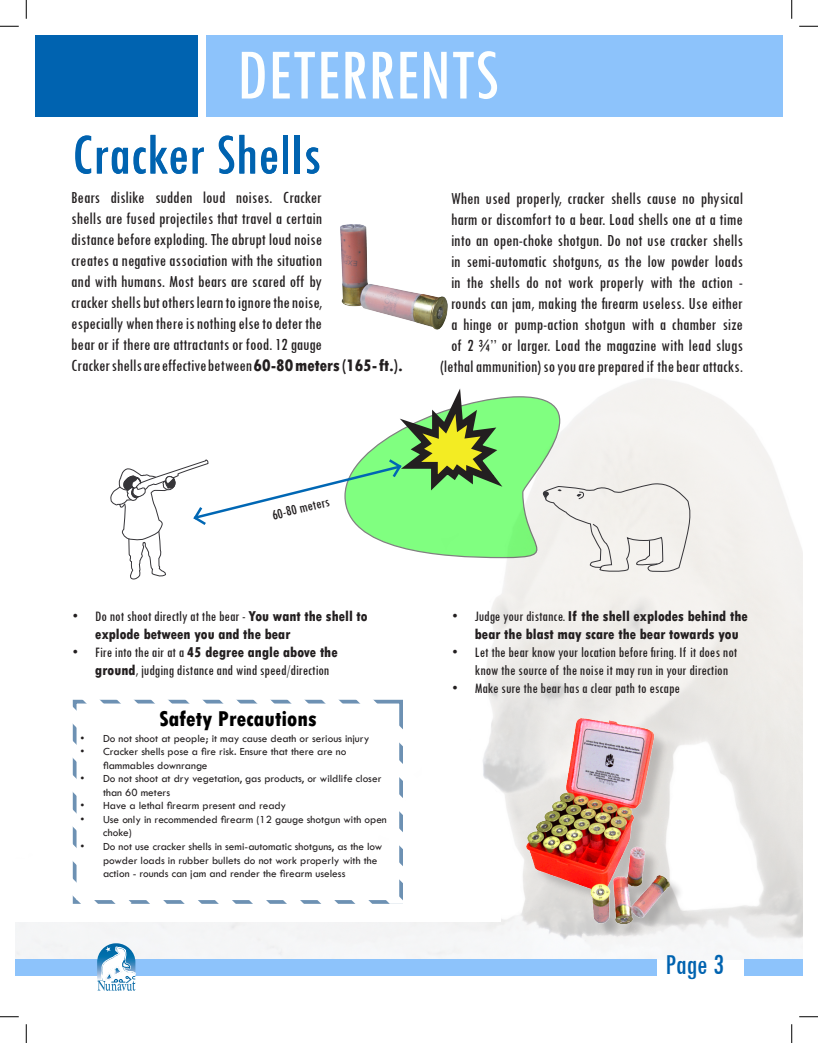
<style>
.page{position:relative;width:818px;height:1043px;background:#fff}
.page>*{position:absolute;margin:0;border:0;box-sizing:border-box;transform-origin:0 0}
.t1{font:condensed 75px "Tw Cen";color:#fdffff}
.t2{font:condensed 60px "Tw Cen";color:#0063b0}
.t3{font:condensed 30px "Tw Cen";color:#0063b0}
.t4{font:800 condensed 22.5px "Tw Cen";color:#000}
.t5{font:condensed 17.5px/21px "Tw Cen";color:#231f20}
.t6{font:condensed 15px/18px "Tw Cen";color:#231f20}
.t7{font:800 condensed 15px/18px "Tw Cen";color:#231f20}
.t8{font:11.25px/13.5px "Tw Cen";color:#231f20}
.s1{font-weight:800}
.s2{font-weight:400}
</style>
<div class="page">
<img style="left:15px;top:378px;width:787px;height:581px">
<div style="left:15px;top:858px;width:486px;height:63px;background:#fff"></div>
<div style="left:15px;top:959px;width:641px;height:16px;background:#8dc3fb"></div>
<div style="left:35px;top:35px;width:162px;height:81px;background:#0063b0"></div>
<svg style="left:97px;top:943px;width:38px;height:48px"></svg>
<div style="left:206px;top:35px;width:576px;height:81px;background:#8dc3fb"></div>
<div style="left:744px;top:959px;width:58px;height:16px;background:#8dc3fb"></div>
<svg style="left:503px;top:395px;width:58px;height:164px"></svg>
<div style="left:528px;top:721px;width:157px;height:217px;background:#231f20;opacity:.2"></div>
<img style="left:524px;top:719px;width:147px;height:204px">
<img style="left:340px;top:224px;width:108px;height:106px">
<svg style="left:542px;top:483px;width:149px;height:89px"></svg>
<svg style="left:15px;top:392px;width:488px;height:526px"></svg>
<svg style="left:0;top:25px;width:19px;height:2px"></svg>
<svg style="left:799px;top:25px;width:19px;height:2px"></svg>
<svg style="left:0;top:1016px;width:19px;height:1px"></svg>
<svg style="left:799px;top:1016px;width:19px;height:1px"></svg>
<svg style="left:25px;top:0;width:2px;height:19px"></svg>
<svg style="left:25px;top:1024px;width:2px;height:18px"></svg>
<svg style="left:791px;top:0;width:1px;height:19px"></svg>
<svg style="left:791px;top:1024px;width:1px;height:18px"></svg>
<h1 class="t1" style="left:236px;top:30px;width:264px">DETERRENTS</h1>
<p class="t2" style="left:72px;top:118px;width:251px">Cracker Shells</p>
<p class="t5" style="left:71px;top:186px;width:333px">Bears dislike sudden loud noises. Cracker<br>shells are fused projectiles that travel a certain<br>distance before exploding. The abrupt loud noise<br>creates a negative association with the situation<br>and with humans. Most bears are scared off by<br>cracker shells but others learn to ignore the noise,<br>especially when there is nothing else to deter the<br>bear or if there are attractants or food. 12 gauge<br>Cracker shells are effective between <span class="s1">60-80 meters (165- ft.).</span></p>
<p class="t5" style="left:451px;top:187px;width:293px;text-align:justify">When used properly, cracker shells cause no physical harm or discomfort to a bear. Load shells one at a time into an open-choke shotgun. Do not use cracker shells in semi-automatic shotguns, as the low powder loads in the shells do not work properly with the action - rounds can jam, making the firearm useless. Use either a hinge or pump-action shotgun with a chamber size of 2 ¾’’ or larger. Load the magazine with lead slugs</p>
<p class="t5" style="left:440px;top:355px;width:304px">(lethal ammunition) so you are prepared if the bear attacks.</p>
<p class="t6" style="left:270px;top:506px;width:60px;rotate:-14deg">60-80 meters</p>
<p class="t7" style="left:95px;top:607px;width:274px;text-indent:-22px"><span class="s2">• Do not shoot directly at the bear -</span> You want the shell to explode between you and the bear</p>
<p class="t6" style="left:95px;top:642px;width:244px;text-indent:-22px">• Fire into the air at a <span class="s1">45 degree angle above the ground</span>, judging distance and wind speed/direction</p>
<p class="t4" style="left:159px;top:705px;width:159px">Safety Precautions</p>
<p class="t8" style="left:80px;top:731px;width:290px">• Do not shoot at people; it may cause death or serious injury</p>
<p class="t8" style="left:103px;top:745px;width:245px;text-indent:-22px">• Cracker shells pose a fire risk. Ensure that there are no flammables downrange</p>
<p class="t8" style="left:103px;top:772px;width:280px;text-indent:-22px">• Do not shoot at dry vegetation, gas products, or wildlife closer than 60 meters</p>
<p class="t8" style="left:80px;top:799px;width:207px">• Have a lethal firearm present and ready</p>
<p class="t8" style="left:103px;top:812px;width:285px;text-indent:-22px">• Use only in recommended firearm (12 gauge shotgun with open choke)</p>
<p class="t8" style="left:103px;top:839px;width:281px;text-indent:-22px">• Do not use cracker shells in semi-automatic shotguns, as the low powder loads in rubber bullets do not work properly with the action - rounds can jam and render the firearm useless</p>
<p class="t7" style="left:475px;top:607px;width:274px;text-indent:-22px"><span class="s2">• Judge your distance.</span> If the shell explodes behind the bear the blast may scare the bear towards you</p>
<p class="t6" style="left:475px;top:642px;width:264px;text-indent:-22px">• Let the bear know your location before firing. If it does not know the source of the noise it may run in your direction</p>
<p class="t6" style="left:452px;top:678px;width:229px">• Make sure the bear has a clear path to escape</p>
<p class="t3" style="left:665px;top:946px;width:60px">Page 3</p>
</div>
